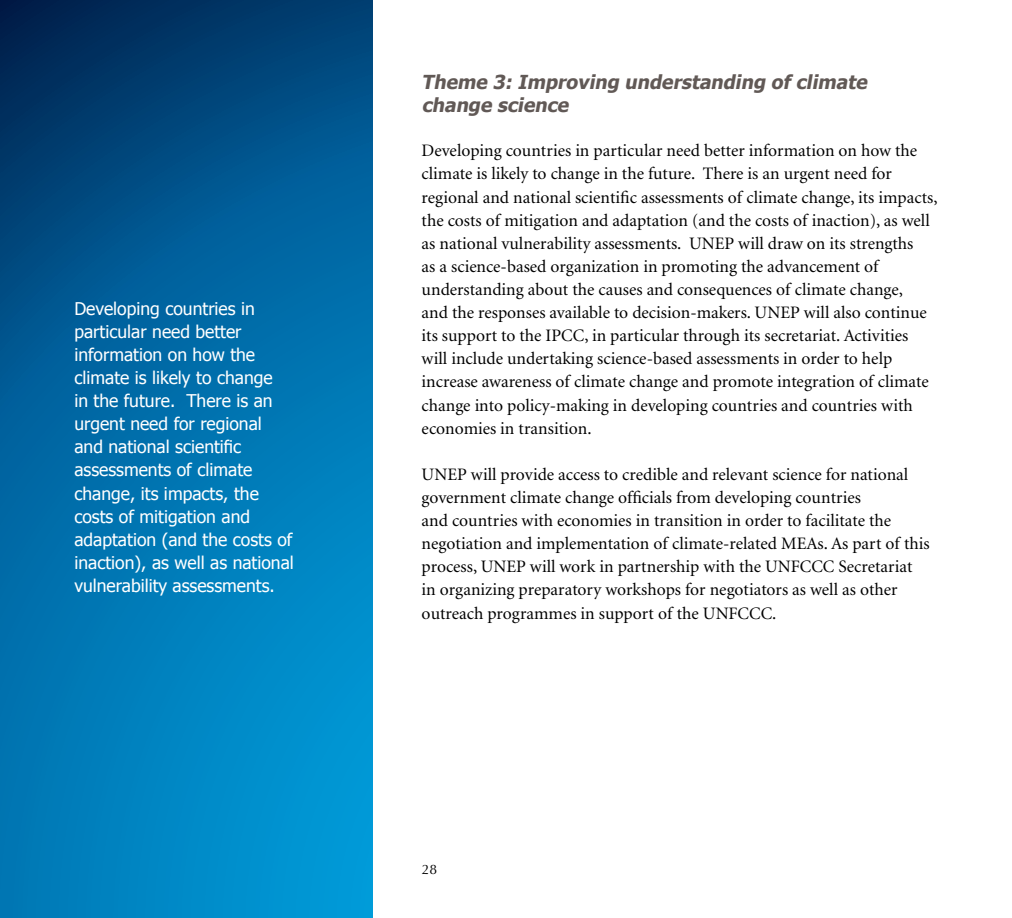
<style>
.page{position:relative;width:1012px;height:918px;background:#fff}
.page>*{position:absolute;margin:0;border:0;box-sizing:border-box;transform-origin:0 0}
.t1{font:italic 700 19.25px/23.1px "Tahoma";color:#615956}
.t2{font:17.5px/23.1px "Minion";color:#000}
.t3{font:17.5px/23.1px "Tahoma";color:#fff}
.t4{font:14px "Optimum Roman DTC";color:#000}
</style>
<div class="page">
<svg style="left:0;top:0;width:372px;height:918px;background:#006ca6"></svg>
<p class="t3" style="left:74px;top:296px;width:221px">Developing countries in particular need better information on how the climate is likely to change<br>in the future. There is an urgent need for regional and national scientific assessments of climate change, its impacts, the costs of mitigation and adaptation (and the costs of inaction), as well as national vulnerability assessments.</p>
<p class="t1" style="left:422px;top:70px;width:451px">Theme 3: Improving understanding of climate change science</p>
<p class="t2" style="left:422px;top:140px;width:518px">Developing countries in particular need better information on how the climate is likely to change in the future. There is an urgent need for regional and national scientific assessments of climate change, its impacts, the costs of mitigation and adaptation (and the costs of inaction), as well as national vulnerability assessments. UNEP will draw on its strengths<br>as a science-based organization in promoting the advancement of understanding about the causes and consequences of climate change,<br>and the responses available to decision-makers. UNEP will also continue its support to the IPCC, in particular through its secretariat. Activities will include undertaking science-based assessments in order to help increase awareness of climate change and promote integration of climate change into policy-making in developing countries and countries with economies in transition.</p>
<p class="t2" style="left:422px;top:463px;width:510px">UNEP will provide access to credible and relevant science for national government climate change officials from developing countries<br>and countries with economies in transition in order to facilitate the negotiation and implementation of climate-related MEAs. As part of this process, UNEP will work in partnership with the UNFCCC Secretariat in organizing preparatory workshops for negotiators as well as other outreach programmes in support of the UNFCCC.</p>
<p class="t4" style="left:422px;top:861px;width:17px">28</p>
</div>
